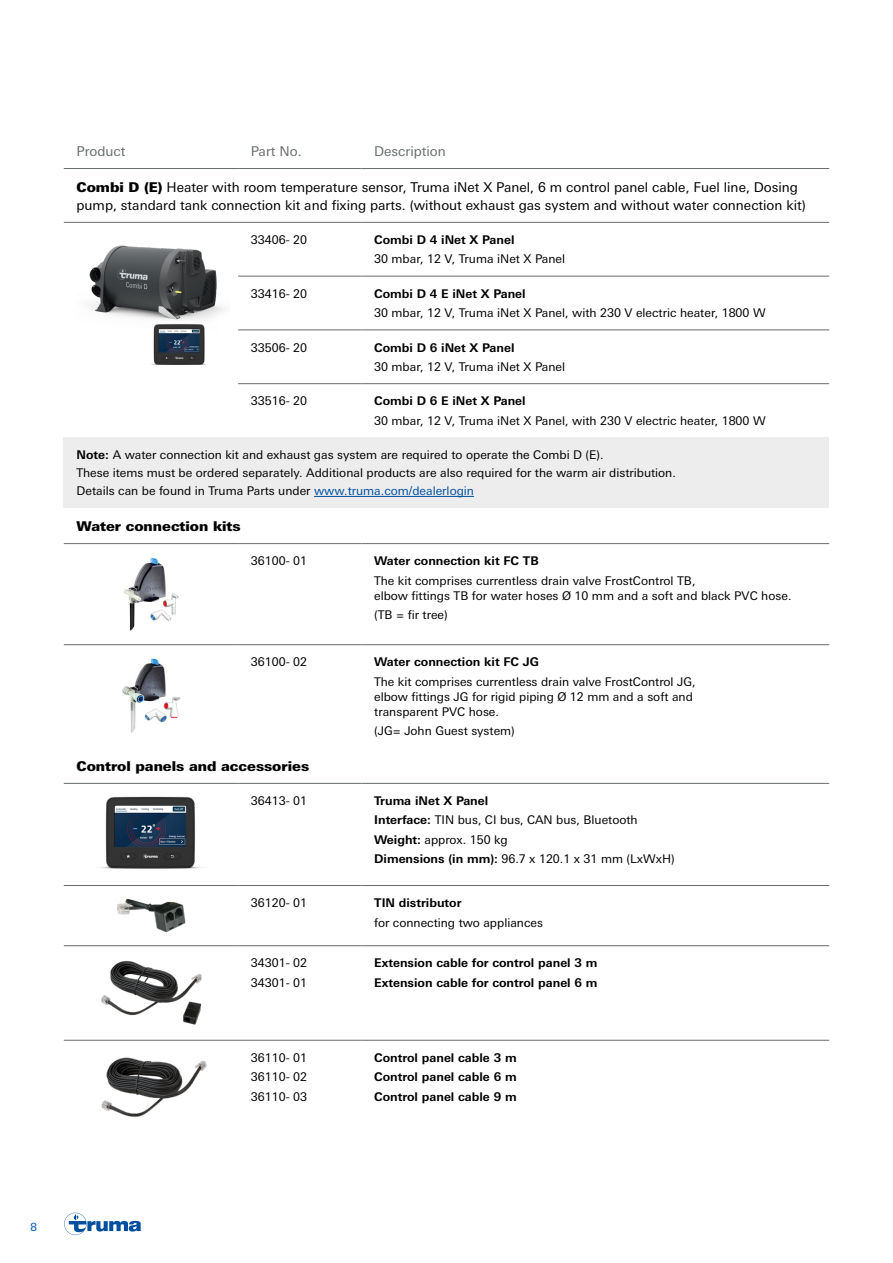
<style>
.page{position:relative;width:893px;height:1263px;background:#fff}
.page>*{position:absolute;margin:0;border:0;box-sizing:border-box;transform-origin:0 0}
.t1{font:13.5px/18px "Univers Next W1 G";color:#000}
.t2{font:900 13.5px "Univers Next W1 G";color:#000}
.t3{font:13.5px "Univers Next W1 G";color:#676c6e}
.t4{font:12px/19.2px "Univers Next W1 G";color:#000}
.t5{font:700 12px/19.2px "Univers Next W1 G";color:#000}
.t6{font:11.25px "Univers Next W1 G";color:#004f9f}
.s1{font-weight:900}
.s2{font-weight:700}
.s3{color:#004f9f}
</style>
<div class="page">
<svg style="left:64px;top:1213px;width:77px;height:22px"></svg>
<div style="left:64px;top:437px;width:765px;height:71px;background:#ededed"></div>
<hr style="left:361px;top:222px;width:468px;height:1px;background:#676c6e">
<hr style="left:361px;top:330px;width:468px;height:1px;background:#676c6e">
<hr style="left:361px;top:783px;width:468px;height:1px;background:#676c6e">
<hr style="left:238px;top:644px;width:123px;height:1px;background:#676c6e">
<hr style="left:361px;top:644px;width:468px;height:1px;background:#676c6e">
<hr style="left:64px;top:783px;width:174px;height:1px;background:#676c6e">
<hr style="left:64px;top:543px;width:174px;height:1px;background:#676c6e">
<hr style="left:64px;top:885px;width:174px;height:1px;background:#676c6e">
<hr style="left:238px;top:885px;width:123px;height:1px;background:#676c6e">
<hr style="left:361px;top:885px;width:468px;height:1px;background:#676c6e">
<hr style="left:238px;top:276px;width:123px;height:1px;background:#676c6e">
<hr style="left:361px;top:276px;width:468px;height:1px;background:#676c6e">
<hr style="left:238px;top:383px;width:123px;height:1px;background:#676c6e">
<hr style="left:361px;top:383px;width:468px;height:1px;background:#676c6e">
<hr style="left:238px;top:222px;width:123px;height:1px;background:#676c6e">
<hr style="left:64px;top:222px;width:174px;height:1px;background:#676c6e">
<hr style="left:64px;top:945px;width:174px;height:1px;background:#676c6e">
<hr style="left:238px;top:945px;width:123px;height:1px;background:#676c6e">
<hr style="left:361px;top:945px;width:468px;height:1px;background:#676c6e">
<hr style="left:238px;top:330px;width:123px;height:1px;background:#676c6e">
<hr style="left:64px;top:1040px;width:174px;height:1px;background:#676c6e">
<hr style="left:238px;top:1040px;width:123px;height:1px;background:#676c6e">
<hr style="left:361px;top:1040px;width:468px;height:1px;background:#676c6e">
<hr style="left:238px;top:543px;width:123px;height:1px;background:#676c6e">
<hr style="left:361px;top:543px;width:468px;height:1px;background:#676c6e">
<hr style="left:238px;top:783px;width:123px;height:1px;background:#676c6e">
<hr style="left:64px;top:168px;width:174px;height:1px;background:#676c6e">
<hr style="left:238px;top:168px;width:123px;height:1px;background:#676c6e">
<hr style="left:361px;top:168px;width:468px;height:1px;background:#676c6e">
<hr style="left:64px;top:644px;width:174px;height:1px;background:#676c6e">
<img style="left:89px;top:245px;width:135px;height:74px">
<img style="left:149px;top:315px;width:61px;height:50px">
<hr style="left:314px;top:496px;width:160px;height:1px;background:#004f9f">
<img style="left:123px;top:557px;width:56px;height:74px">
<img style="left:122px;top:658px;width:59px;height:75px">
<img style="left:101px;top:796px;width:100px;height:73px">
<img style="left:117px;top:898px;width:69px;height:35px">
<img style="left:101px;top:960px;width:101px;height:65px">
<img style="left:101px;top:1057px;width:106px;height:60px">
<p class="t3" style="left:77px;top:143px;width:50px">Product</p>
<p class="t3" style="left:251px;top:143px;width:52px">Part No.</p>
<p class="t3" style="left:374px;top:143px;width:73px">Description</p>
<p class="t1" style="left:77px;top:178px;width:731px"><span class="s1">Combi D (E)</span> Heater with room temperature sensor, Truma iNet X Panel, 6 m control panel cable, Fuel line, Dosing pump, standard tank connection kit and fixing parts. (without exhaust gas system and without water connection kit)</p>
<p class="t4" style="left:251px;top:230px;width:58px">33406- 20</p>
<p class="t5" style="left:374px;top:230px;width:142px">Combi D 4 iNet X Panel</p>
<p class="t4" style="left:374px;top:249px;width:193px">30 mbar, 12 V, Truma iNet X Panel</p>
<p class="t4" style="left:251px;top:284px;width:58px">33416- 20</p>
<p class="t5" style="left:374px;top:284px;width:153px">Combi D 4 E iNet X Panel</p>
<p class="t4" style="left:374px;top:303px;width:393px">30 mbar, 12 V, Truma iNet X Panel, with 230 V electric heater, 1800 W</p>
<p class="t4" style="left:251px;top:338px;width:58px">33506- 20</p>
<p class="t5" style="left:374px;top:338px;width:142px">Combi D 6 iNet X Panel</p>
<p class="t4" style="left:374px;top:357px;width:193px">30 mbar, 12 V, Truma iNet X Panel</p>
<p class="t4" style="left:251px;top:392px;width:58px">33516- 20</p>
<p class="t5" style="left:374px;top:391px;width:153px">Combi D 6 E iNet X Panel</p>
<p class="t4" style="left:374px;top:411px;width:393px">30 mbar, 12 V, Truma iNet X Panel, with 230 V electric heater, 1800 W</p>
<p class="t4" style="left:77px;top:446px;width:601px;line-height:18px"><span class="s2">Note:</span> A water connection kit and exhaust gas system are required to operate the Combi D (E).<br>These items must be ordered separately. Additional products are also required for the warm air distribution.<br>Details can be found in Truma Parts under <span class="s3">www.truma.com/dealerlogin</span></p>
<p class="t2" style="left:77px;top:518px;width:166px">Water connection kits</p>
<p class="t4" style="left:251px;top:551px;width:58px">36100- 01</p>
<p class="t5" style="left:374px;top:551px;width:166px">Water connection kit FC TB</p>
<p class="t4" style="left:374px;top:573px;width:419px;line-height:15px">The kit comprises currentless drain valve FrostControl TB,<br>elbow fittings TB for water hoses Ø 10 mm and a soft and black PVC hose.</p>
<p class="t4" style="left:374px;top:605px;width:75px">(TB = fir tree)</p>
<p class="t4" style="left:251px;top:653px;width:58px">36100- 02</p>
<p class="t5" style="left:374px;top:652px;width:166px">Water connection kit FC JG</p>
<p class="t4" style="left:374px;top:674px;width:323px;line-height:15px">The kit comprises currentless drain valve FrostControl JG, elbow fittings JG for rigid piping Ø 12 mm and a soft and transparent PVC hose.</p>
<p class="t4" style="left:374px;top:721px;width:142px">(JG= John Guest system)</p>
<p class="t2" style="left:77px;top:757px;width:234px">Control panels and accessories</p>
<p class="t4" style="left:251px;top:791px;width:58px">36413- 01</p>
<p class="t4" style="left:374px;top:791px;width:302px"><span class="s2">Truma iNet X Panel<br>Interface:</span> TIN bus, CI bus, CAN bus, Bluetooth <span class="s2">Weight:</span> approx. 150 kg<br><span class="s2">Dimensions (in mm):</span> 96.7 x 120.1 x 31 mm (LxWxH)</p>
<p class="t4" style="left:251px;top:893px;width:58px">36120- 01</p>
<p class="t5" style="left:374px;top:893px;width:89px">TIN distributor</p>
<p class="t4" style="left:374px;top:913px;width:170px">for connecting two appliances</p>
<p class="t4" style="left:251px;top:954px;width:58px">34301- 02<br>34301- 01</p>
<p class="t5" style="left:374px;top:953px;width:225px">Extension cable for control panel 3 m<br>Extension cable for control panel 6 m</p>
<p class="t4" style="left:251px;top:1048px;width:58px;text-align:justify">36110- 01<br>36110- 02<br>36110- 03</p>
<p class="t5" style="left:374px;top:1048px;width:144px;text-align:justify">Control panel cable 3 m Control panel cable 6 m Control panel cable 9 m</p>
<p class="t6" style="left:31px;top:1220px;width:8px">8</p>
</div>
